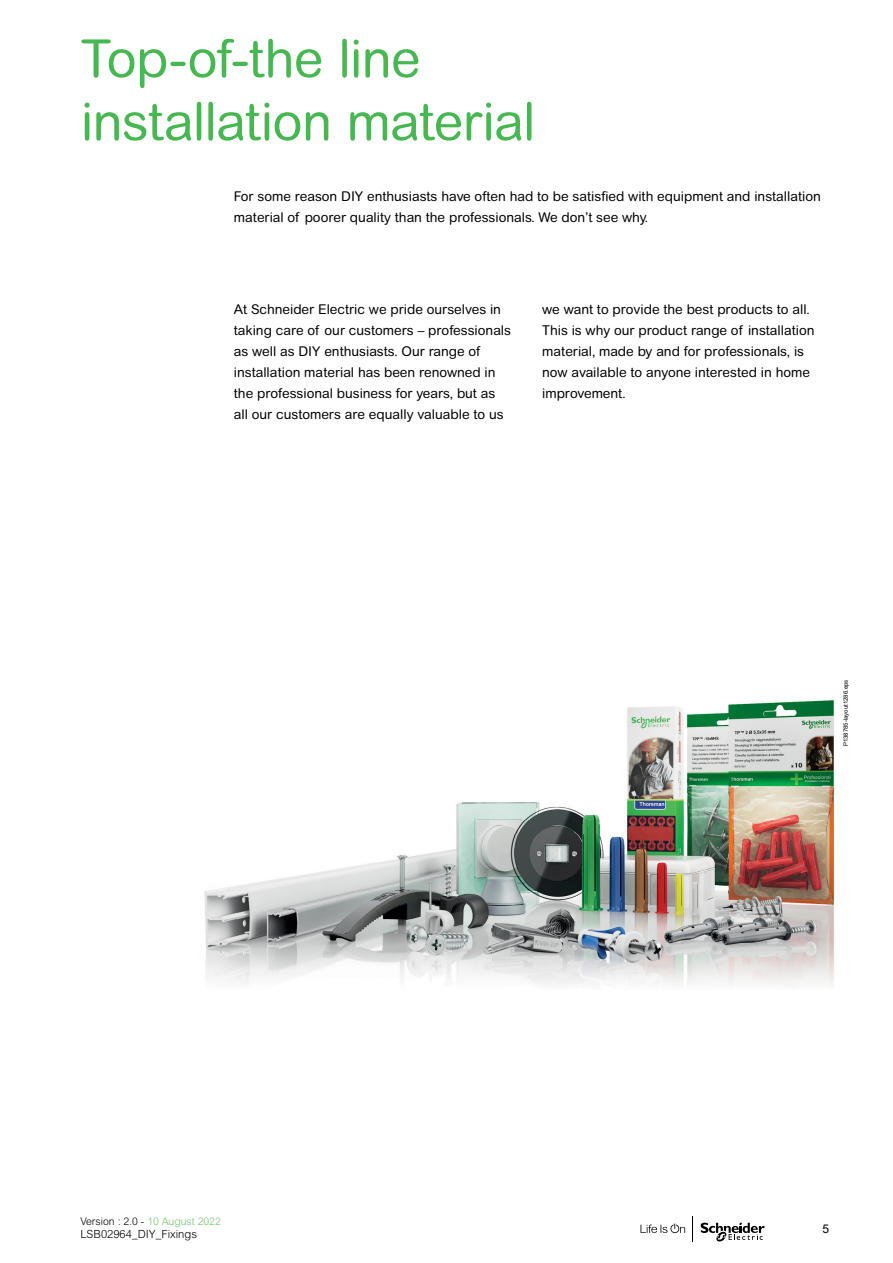
<style>
.page{position:relative;width:893px;height:1263px;background:#fff}
.page>*{position:absolute;margin:0;border:0;box-sizing:border-box;transform-origin:0 0}
.t1{font:52.5px/63px "Arial Rounded MT Pro";letter-spacing:-.015em;color:#46b751}
.t2{font:13.5px/21px "Arial Rounded MT Std";color:#000}
.t3{font:12px "Arial";color:#000}
.t4{font:300 11.25px "Arial Rounded MT Pro";color:#000}
.t5{font:300 10.5px "Arial Rounded MT Pro";color:#000}
.t6{font:6px "Arial";color:#000}
.s1{color:#73c270}
</style>
<div class="page">
<svg style="left:640px;top:1223px;width:45px;height:10px"></svg>
<svg style="left:701px;top:1222px;width:64px;height:20px"></svg>
<img style="left:204px;top:700px;width:631px;height:286px">
<h1 class="t1" style="left:81px;top:29px;width:456px">Top-of-the line installation material</h1>
<p class="t2" style="left:234px;top:185px;width:589px">For some reason DIY enthusiasts have often had to be satisfied with equipment and installation material of poorer quality than the professionals. We don’t see why.</p>
<p class="t2" style="left:234px;top:298px;width:279px">At Schneider Electric we pride ourselves in taking care of our customers – professionals as well as DIY enthusiasts. Our range of installation material has been renowned in the professional business for years, but as all our customers are equally valuable to us</p>
<p class="t2" style="left:542px;top:298px;width:274px">we want to provide the best products to all.<br>This is why our product range of installation material, made by and for professionals, is now available to anyone interested in home improvement.</p>
<p class="t6" style="left:842px;top:746px;width:68px;rotate:-90deg">P138785-layout1286.eps</p>
<p class="t5" style="left:80px;top:1215px;width:142px">Version : 2.0 - <span class="s1">10 August 2022</span></p>
<p class="t4" style="left:80px;top:1228px;width:118px">LSB02964_DIY_Fixings</p>
<p class="t3" style="left:822px;top:1220px;width:8px">5</p>
</div>
